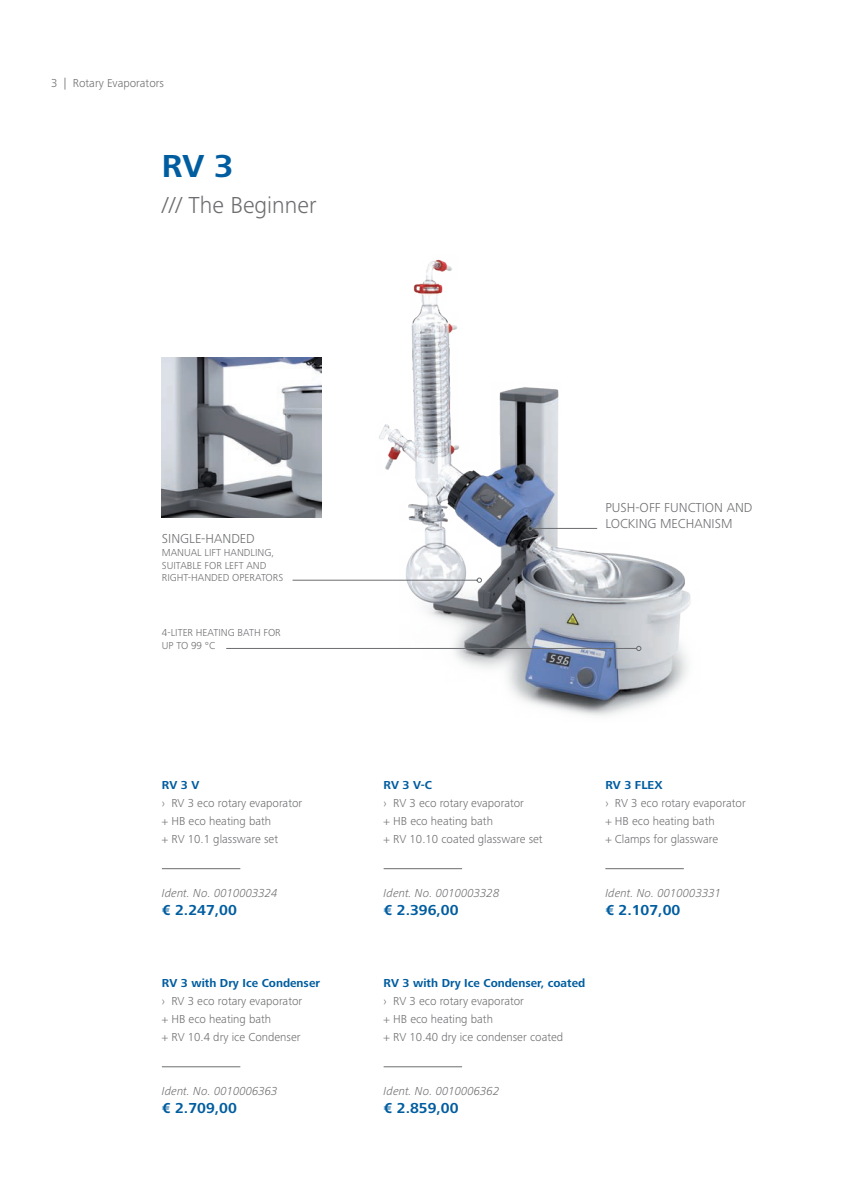
<style>
.page{position:relative;width:859px;height:1191px;background:#fff}
.page>*{position:absolute;margin:0;border:0;box-sizing:border-box;transform-origin:0 0}
.t1{font:700 33px "Frutiger Next IKA";color:#005da0}
.t2{font:300 24px "Frutiger Next IKA";color:#6c6d70}
.Fließtext{font:700 15px "Frutiger Next IKA";color:#005da0}
.Fließtext-2{font:300 13.5px "Frutiger Next IKA";color:#6c6d70}
.Fließtext-3{font:300 12px "Frutiger Next IKA";color:#6c6d70}
.Fließtext-4{font:italic 300 12px "Frutiger Next IKA";color:#6c6d70}
.Fließtext-5{font:700 12px "Frutiger Next IKA";color:#005da0}
.Fließtext-6{font:300 10.5px "Frutiger Next IKA";color:#6c6d70}
</style>
<div class="page">
<img style="left:296px;top:259px;width:395px;height:457px">
<svg style="left:477px;top:578px;width:5px;height:4px"></svg>
<hr style="left:293px;top:580px;width:184px;height:1px;background:#6c6d70">
<hr style="left:605px;top:868px;width:79px;height:1px;background:#6c6d70">
<hr style="left:162px;top:1066px;width:78px;height:1px;background:#6c6d70">
<hr style="left:162px;top:868px;width:78px;height:1px;background:#6c6d70">
<hr style="left:384px;top:1066px;width:78px;height:1px;background:#6c6d70">
<hr style="left:384px;top:868px;width:78px;height:1px;background:#6c6d70">
<svg style="left:636px;top:646px;width:5px;height:5px"></svg>
<hr style="left:226px;top:648px;width:411px;height:1px;background:#6c6d70">
<svg style="left:528px;top:526px;width:5px;height:5px"></svg>
<hr style="left:532px;top:528px;width:65px;height:1px;background:#6c6d70">
<img style="left:162px;top:357px;width:159px;height:160px">
<p class="Fließtext-3" style="left:51px;top:76px;width:115px">3 | Rotary Evaporators</p>
<p class="t1" style="left:162px;top:147px;width:73px">RV 3</p>
<p class="t2" style="left:162px;top:191px;width:156px">/// The Beginner</p>
<p class="Fließtext-2" style="left:162px;top:531px;width:94px">SINGLE-HANDED</p>
<p class="Fließtext-6" style="left:162px;top:546px;width:114px">MANUAL LIFT HANDLING,</p>
<p class="Fließtext-6" style="left:162px;top:559px;width:106px">SUITABLE FOR LEFT AND</p>
<p class="Fließtext-6" style="left:162px;top:571px;width:123px">RIGHT-HANDED OPERATORS</p>
<p class="Fließtext-6" style="left:162px;top:626px;width:120px">4-LITER HEATING BATH FOR</p>
<p class="Fließtext-6" style="left:162px;top:639px;width:55px">UP TO 99 °C</p>
<p class="Fließtext-5" style="left:162px;top:778px;width:39px">RV 3 V</p>
<p class="Fließtext-3" style="left:162px;top:796px;width:142px">› RV 3 eco rotary evaporator</p>
<p class="Fließtext-3" style="left:162px;top:814px;width:111px">+ HB eco heating bath</p>
<p class="Fließtext-3" style="left:162px;top:832px;width:118px">+ RV 10.1 glassware set</p>
<p class="Fließtext-4" style="left:162px;top:886px;width:117px">Ident. No. 0010003324</p>
<p class="Fließtext" style="left:162px;top:901px;width:76px">€ 2.247,00</p>
<p class="Fließtext-5" style="left:162px;top:976px;width:160px">RV 3 with Dry Ice Condenser</p>
<p class="Fließtext-3" style="left:162px;top:994px;width:142px">› RV 3 eco rotary evaporator</p>
<p class="Fließtext-3" style="left:162px;top:1012px;width:111px">+ HB eco heating bath</p>
<p class="Fließtext-3" style="left:162px;top:1030px;width:140px">+ RV 10.4 dry ice Condenser</p>
<p class="Fließtext-4" style="left:162px;top:1084px;width:117px">Ident. No. 0010006363</p>
<p class="Fließtext" style="left:162px;top:1099px;width:76px">€ 2.709,00</p>
<p class="Fließtext-2" style="left:605px;top:500px;width:149px">PUSH-OFF FUNCTION AND</p>
<p class="Fließtext-2" style="left:605px;top:516px;width:129px">LOCKING MECHANISM</p>
<p class="Fließtext-5" style="left:384px;top:778px;width:50px">RV 3 V-C</p>
<p class="Fließtext-3" style="left:384px;top:796px;width:142px">› RV 3 eco rotary evaporator</p>
<p class="Fließtext-3" style="left:384px;top:814px;width:111px">+ HB eco heating bath</p>
<p class="Fließtext-3" style="left:384px;top:832px;width:161px">+ RV 10.10 coated glassware set</p>
<p class="Fließtext-4" style="left:384px;top:886px;width:117px">Ident. No. 0010003328</p>
<p class="Fließtext" style="left:384px;top:901px;width:76px">€ 2.396,00</p>
<p class="Fließtext-5" style="left:605px;top:778px;width:59px">RV 3 FLEX</p>
<p class="Fließtext-3" style="left:605px;top:796px;width:142px">› RV 3 eco rotary evaporator</p>
<p class="Fließtext-3" style="left:605px;top:814px;width:111px">+ HB eco heating bath</p>
<p class="Fließtext-3" style="left:605px;top:832px;width:114px">+ Clamps for glassware</p>
<p class="Fließtext-4" style="left:605px;top:886px;width:117px">Ident. No. 0010003331</p>
<p class="Fließtext" style="left:605px;top:901px;width:76px">€ 2.107,00</p>
<p class="Fließtext-5" style="left:384px;top:976px;width:203px">RV 3 with Dry Ice Condenser, coated</p>
<p class="Fließtext-3" style="left:384px;top:994px;width:142px">› RV 3 eco rotary evaporator</p>
<p class="Fließtext-3" style="left:384px;top:1012px;width:111px">+ HB eco heating bath</p>
<p class="Fließtext-3" style="left:384px;top:1030px;width:181px">+ RV 10.40 dry ice condenser coated</p>
<p class="Fließtext-4" style="left:384px;top:1084px;width:117px">Ident. No. 0010006362</p>
<p class="Fließtext" style="left:384px;top:1099px;width:76px">€ 2.859,00</p>
</div>
